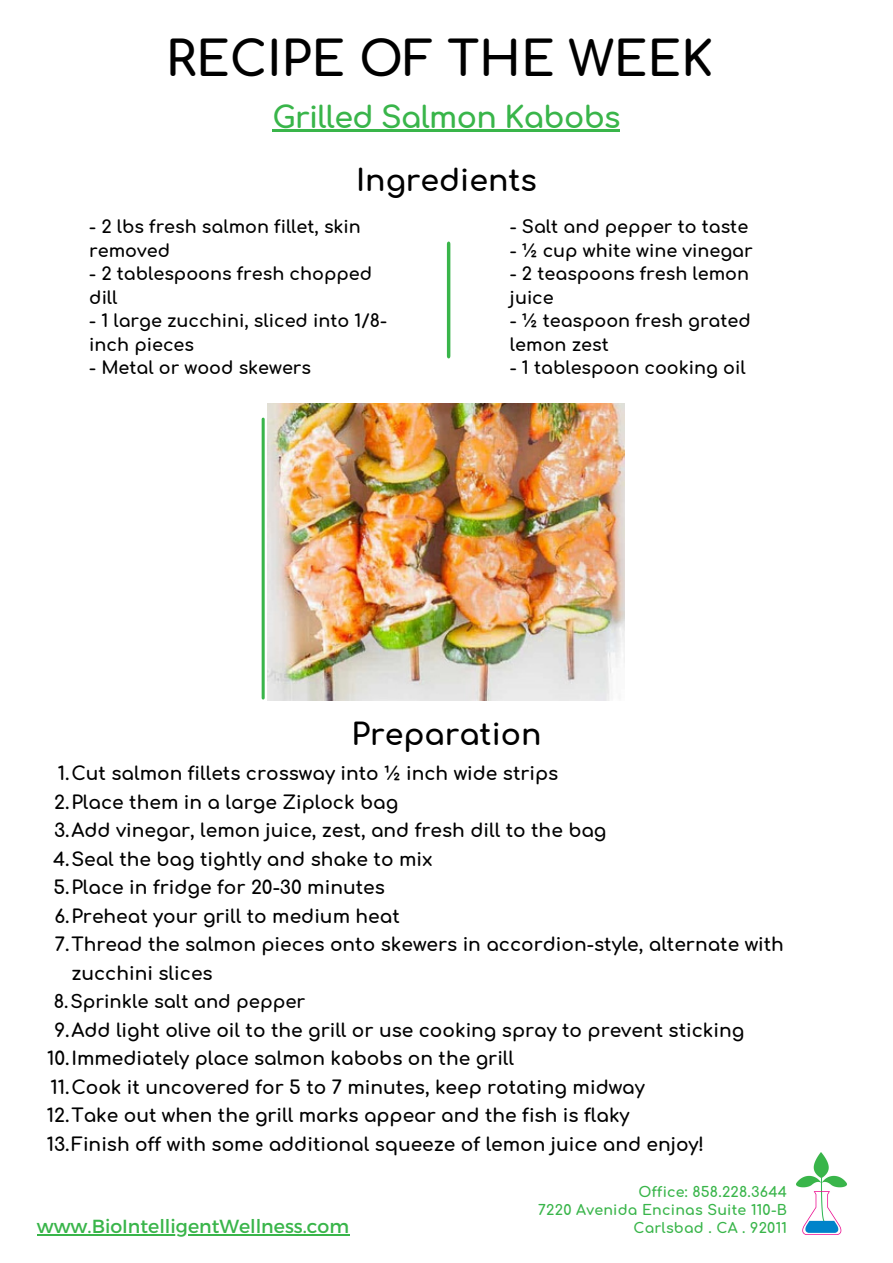
<style>
.page{position:relative;width:893px;height:1263px;background:#fff}
.page>*{position:absolute;margin:0;border:0;box-sizing:border-box;transform-origin:0 0}
.t1{font:700 48px "Comfortaa";color:#000}
.t2{font:700 30px "Comfortaa";color:#000}
.t3{font:700 30px "Comfortaa";letter-spacing:-.02em;color:#39b54a}
.t4{font:19px "Montserrat";color:#39b54a}
.t5{font:700 18.6px/28.4px "Comfortaa";color:#000}
.t6{font:700 18px "Comfortaa";color:#000}
.t7{font:700 17.6px/23.4px "Comfortaa";color:#000}
.t8{font:700 14.2px "Comfortaa";letter-spacing:.015em;color:#39b54a}
</style>
<div class="page">
<svg style="left:446px;top:244px;width:4px;height:112px"></svg>
<hr style="left:262px;top:419px;width:3px;height:279px;background:#39b54a">
<hr style="left:272px;top:129px;width:348px;height:3px;background:#39b54a">
<hr style="left:37px;top:1234px;width:312px;height:2px;background:#39b54a">
<img style="left:268px;top:403px;width:357px;height:297px">
<img style="left:796px;top:1152px;width:51px;height:83px">
<p class="t1" style="left:166px;top:34px;width:549px">RECIPE OF THE WEEK</p>
<p class="t3" style="left:272px;top:101px;width:349px">Grilled Salmon Kabobs</p>
<p class="t2" style="left:356px;top:165px;width:182px">Ingredients</p>
<p class="t7" style="left:89px;top:216px;width:273px">- 2 lbs fresh salmon fillet, skin removed</p>
<p class="t7" style="left:89px;top:263px;width:284px">- 2 tablespoons fresh chopped dill</p>
<p class="t7" style="left:89px;top:310px;width:299px">- 1 large zucchini, sliced into 1/8- inch pieces</p>
<p class="t7" style="left:89px;top:357px;width:223px">- Metal or wood skewers</p>
<p class="t7" style="left:510px;top:216px;width:240px">- Salt and pepper to taste</p>
<p class="t7" style="left:510px;top:239px;width:244px">- ½ cup white wine vinegar</p>
<p class="t7" style="left:510px;top:263px;width:241px">- 2 teaspoons fresh lemon juice</p>
<p class="t7" style="left:510px;top:310px;width:242px">- ½ teaspoon fresh grated lemon zest</p>
<p class="t7" style="left:510px;top:357px;width:237px">- 1 tablespoon cooking oil</p>
<p class="t2" style="left:351px;top:718px;width:191px">Preparation</p>
<p class="t5" style="left:58px;top:760px;width:502px">1.Cut salmon fillets crossway into ½ inch wide strips</p>
<p class="t5" style="left:54px;top:789px;width:345px">2.Place them in a large Ziplock bag</p>
<p class="t5" style="left:54px;top:817px;width:554px">3.Add vinegar, lemon juice, zest, and fresh dill to the bag</p>
<p class="t5" style="left:53px;top:846px;width:381px">4.Seal the bag tightly and shake to mix</p>
<p class="t5" style="left:53px;top:874px;width:333px">5.Place in fridge for 20-30 minutes</p>
<p class="t5" style="left:54px;top:903px;width:347px">6.Preheat your grill to medium heat</p>
<p class="t5" style="left:71px;top:931px;width:714px;text-indent:-16px">7.Thread the salmon pieces onto skewers in accordion-style, alternate with zucchini slices</p>
<p class="t6" style="left:54px;top:992px;width:253px">8.Sprinkle salt and pepper</p>
<p class="t5" style="left:54px;top:1017px;width:691px">9.Add light olive oil to the grill or use cooking spray to prevent sticking</p>
<p class="t5" style="left:47px;top:1045px;width:468px">10.Immediately place salmon kabobs on the grill</p>
<p class="t5" style="left:51px;top:1074px;width:596px">11.Cook it uncovered for 5 to 7 minutes, keep rotating midway</p>
<p class="t5" style="left:47px;top:1102px;width:584px">12.Take out when the grill marks appear and the fish is flaky</p>
<p class="t5" style="left:47px;top:1131px;width:658px">13.Finish off with some additional squeeze of lemon juice and enjoy!</p>
<p class="t4" style="left:37px;top:1214px;width:314px">www.BioIntelligentWellness.com</p>
<p class="t8" style="left:638px;top:1184px;width:150px">Office: 858.228.3644</p>
<p class="t8" style="left:538px;top:1202px;width:250px">7220 Avenida Encinas Suite 110-B</p>
<p class="t8" style="left:633px;top:1220px;width:155px">Carlsbad . CA . 92011</p>
</div>
